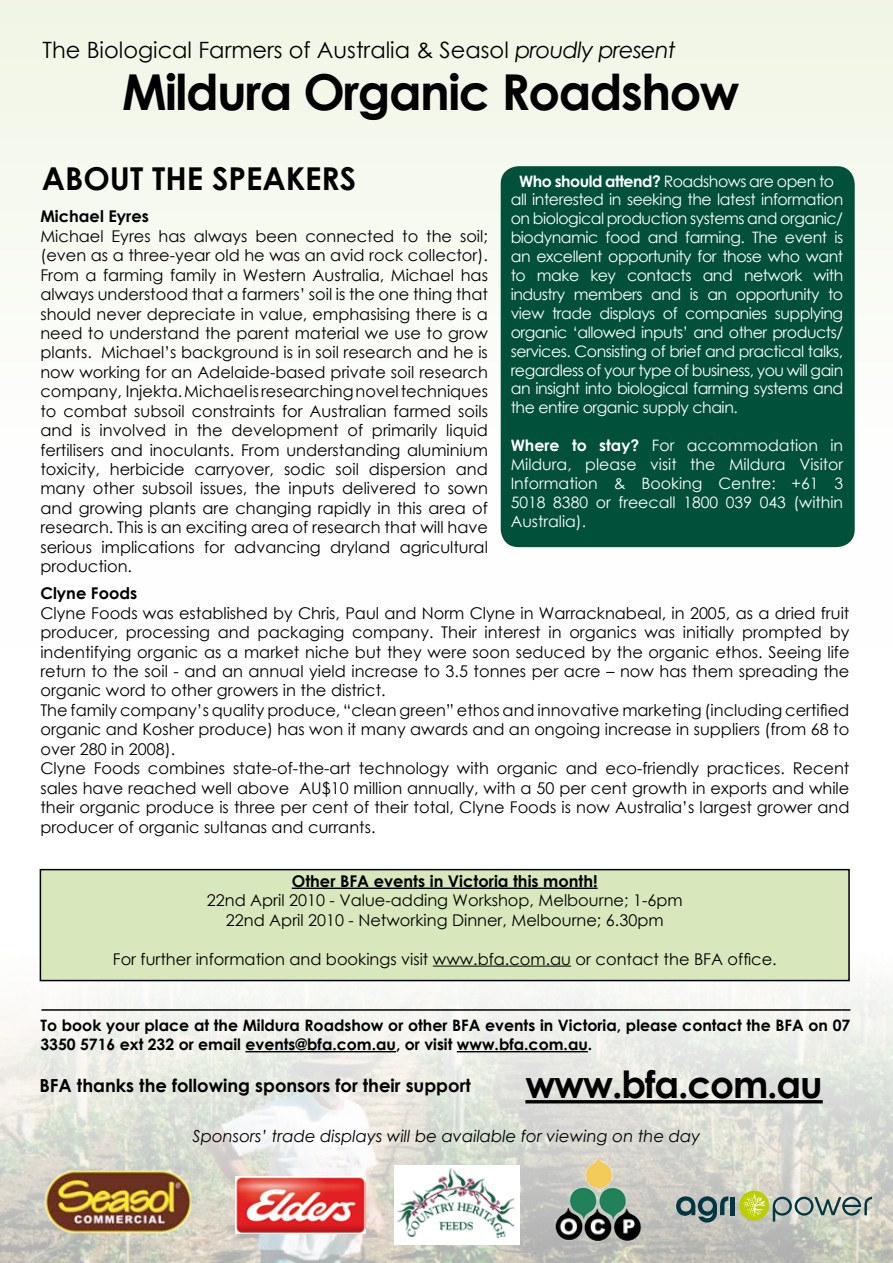
<style>
.page{position:relative;width:893px;height:1263px;background:#fff}
.page>*{position:absolute;margin:0;border:0;box-sizing:border-box;transform-origin:0 0}
.t1{font:700 49.5px "Century Gothic";letter-spacing:-.03em;color:#000}
.t2{font:700 37.5px "Century Gothic";letter-spacing:-.03em;color:#000}
.t3{font:700 31.5px "Century Gothic";color:#000}
.t4{font:22.5px "Century Gothic";color:#000}
.t5{font:700 18px "Century Gothic";color:#000}
.t6{font:italic 16.5px "Century Gothic";color:#000}
.t7{font:16.2px/19.5px "Century Gothic";color:#000;text-align:justify}
.t8{font:700 16.2px "Century Gothic";color:#000}
.t9{font:15.75px/18.9px "Century Gothic";letter-spacing:-.03em;color:#fff}
.t10{font:700 15.75px/18.9px "Century Gothic";color:#000}
.s1{font-style:italic}
.s2{font-weight:700}
</style>
<div class="page">
<div style="left:0;top:0;width:893px;height:653px;background:linear-gradient(to bottom,#f1f6e7,#fff)"></div>
<img style="left:0;top:891px;width:893px;height:372px">
<div style="left:501px;top:166px;width:354px;height:381px;background:#00503a;border-radius:18px"></div>
<hr style="left:525px;top:1100px;width:298px;height:3px;background:#000">
<img style="left:39px;top:1169px;width:159px;height:66px">
<hr style="left:245px;top:1051px;width:151px;height:1px;background:#000">
<hr style="left:457px;top:1051px;width:131px;height:1px;background:#000">
<img style="left:235px;top:1176px;width:131px;height:58px">
<img style="left:551px;top:1133px;width:95px;height:130px">
<svg style="left:773px;top:1197px;width:99px;height:24px;background:#9caba6"></svg>
<svg style="left:676px;top:1196px;width:52px;height:26px"></svg>
<hr style="left:731px;top:1197px;width:4px;height:18px;background:#003743">
<div style="left:739px;top:1191px;width:30px;height:29px;background:#bdce00;border-radius:50%"></div>
<svg style="left:743px;top:1194px;width:22px;height:23px"></svg>
<hr style="left:41px;top:1009px;width:809px;height:2px;background:#000">
<div style="left:40px;top:870px;width:809px;height:110px;background:#d9e7bc"></div>
<hr style="left:292px;top:887px;width:306px;height:2px;background:#000">
<hr style="left:433px;top:966px;width:138px;height:1px;background:#000">
<div style="left:40px;top:869px;width:810px;height:112px;border:2px solid #000"></div>
<div style="left:394px;top:1165px;width:126px;height:79px;background:#fff"></div>
<img style="left:397px;top:1168px;width:117px;height:69px">
<h3 class="t4" style="left:43px;top:34px;width:635px">The Biological Farmers of Australia &amp; Seasol <span class="s1">proudly present</span></h3>
<h1 class="t1" style="left:122px;top:54px;width:619px">Mildura Organic Roadshow</h1>
<h3 class="t3" style="left:42px;top:154px;width:316px">ABOUT THE SPEAKERS</h3>
<p class="t9" style="left:511px;top:171px;width:334px;text-indent:8px"><span class="s2">Who should attend?</span> Roadshows are open to all interested in seeking the latest information on biological production systems and organic/ biodynamic food and farming. The event is an excellent opportunity for those who want to make key contacts and network with industry members and is an opportunity to view trade displays of companies supplying organic ‘allowed inputs’ and other products/ services. Consisting of brief and practical talks, regardless of your type of business, you will gain an insight into biological farming systems and the entire organic supply chain.</p>
<p class="t9" style="left:511px;top:436px;width:334px;text-align:justify"><span class="s2">Where to stay?</span> For accommodation in Mildura, please visit the Mildura Visitor Information &amp; Booking Centre: +61 3<br>5018 8380 or freecall 1800 039 043 (within Australia).</p>
<p class="t8" style="left:40px;top:204px;width:110px">Michael Eyres</p>
<p class="t7" style="left:40px;top:226px;width:449px">Michael Eyres has always been connected to the soil; (even as a three-year old he was an avid rock collector).<br>From a farming family in Western Australia, Michael has always understood that a farmers’ soil is the one thing that should never depreciate in value, emphasising there is a need to understand the parent material we use to grow plants. Michael’s background is in soil research and he is now working for an Adelaide-based private soil research company, Injekta.Michael isresearchingnoveltechniques to combat subsoil constraints for Australian farmed soils and is involved in the development of primarily liquid fertilisers and inoculants. From understanding aluminium toxicity, herbicide carryover, sodic soil dispersion and many other subsoil issues, the inputs delivered to sown and growing plants are changing rapidly in this area of research. This is an exciting area of research that will have serious implications for advancing dryland agricultural production.</p>
<p class="t8" style="left:40px;top:581px;width:98px">Clyne Foods</p>
<p class="t7" style="left:40px;top:603px;width:811px;text-align:left">Clyne Foods was established by Chris, Paul and Norm Clyne in Warracknabeal, in 2005, as a dried fruit producer, processing and packaging company. Their interest in organics was initially prompted by indentifying organic as a market niche but they were soon seduced by the organic ethos. Seeing life return to the soil - and an annual yield increase to 3.5 tonnes per acre – now has them spreading the organic word to other growers in the district.<br>The family company’s quality produce, “clean green” ethos and innovative marketing (including certified organic and Kosher produce) has won it many awards and an ongoing increase in suppliers (from 68 to over 280 in 2008).<br>Clyne Foods combines state-of-the-art technology with organic and eco-friendly practices. Recent sales have reached well above AU$10 million annually, with a 50 per cent growth in exports and while their organic produce is three per cent of their total, Clyne Foods is now Australia’s largest grower and producer of organic sultanas and currants.</p>
<p class="t8" style="left:292px;top:869px;width:307px">Other BFA events in Victoria this month!</p>
<p class="t7" style="left:207px;top:890px;width:477px;text-align:center">22nd April 2010 - Value-adding Workshop, Melbourne; 1-6pm<br>22nd April 2010 - Networking Dinner, Melbourne; 6.30pm</p>
<p class="t7" style="left:113px;top:949px;width:665px">For further information and bookings visit www.bfa.com.au or contact the BFA office.</p>
<p class="t10" style="left:40px;top:1015px;width:811px">To book your place at the Mildura Roadshow or other BFA events in Victoria, please contact the BFA on 07<br>3350 5716 ext 232 or email events@bfa.com.au, or visit www.bfa.com.au.</p>
<p class="t5" style="left:40px;top:1072px;width:433px">BFA thanks the following sponsors for their support</p>
<h2 class="t2" style="left:525px;top:1056px;width:299px">www.bfa.com.au</h2>
<p class="t6" style="left:193px;top:1125px;width:509px">Sponsors’ trade displays will be available for viewing on the day</p>
</div>
